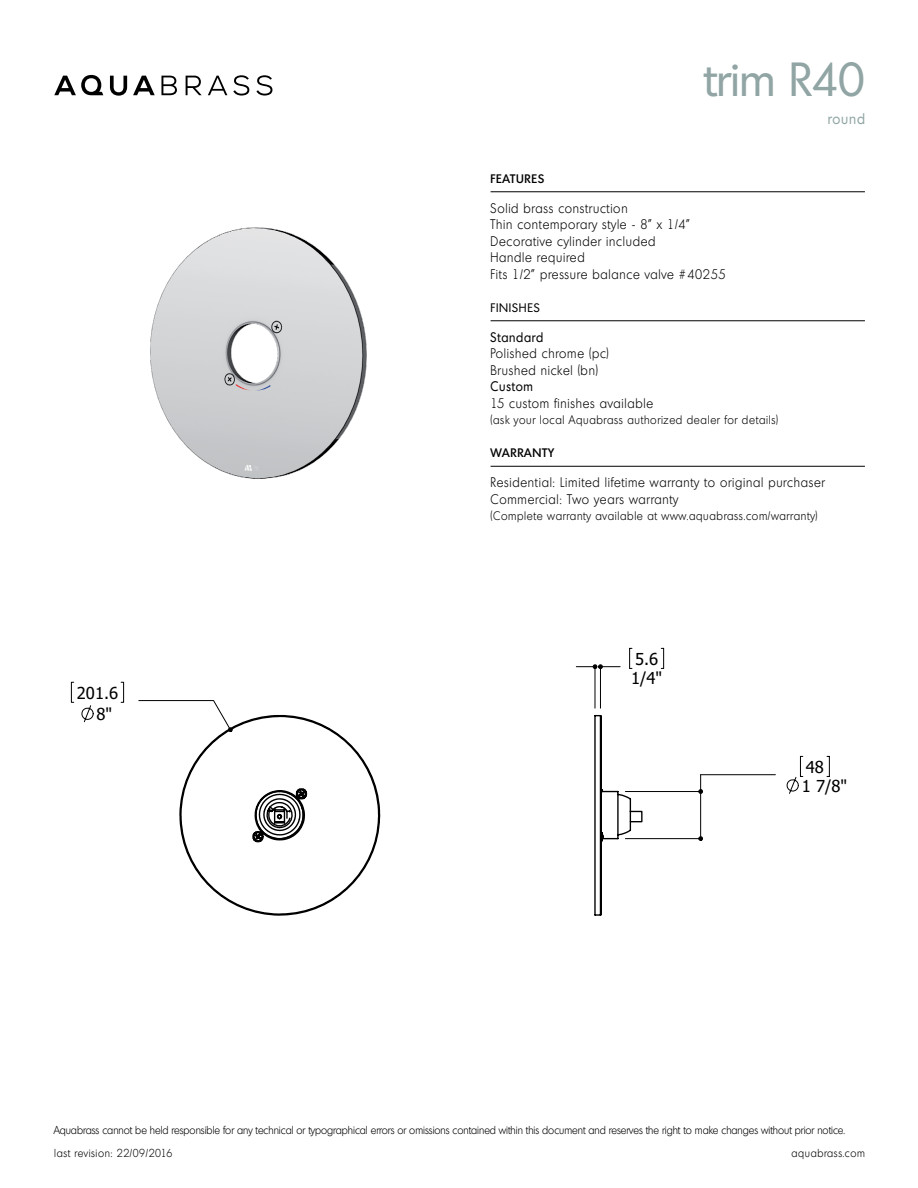
<style>
.page{position:relative;width:918px;height:1188px;background:#fff}
.page>*{position:absolute;margin:0;border:0;box-sizing:border-box;transform-origin:0 0}
.t1{font:46.5px "Montreal Serial";color:#91a5a5}
.t2{font:16.5px/18.9px "Tahoma";color:#000}
.t3{font:15px "Montreal Serial";letter-spacing:.06em;color:#91a5a5;scale:.9 1}
.t4{font:300 13.5px/16.5px "Montreal Serial";letter-spacing:.06em;color:#000;scale:.9 1}
.t5{font:13.5px "Montreal Serial";letter-spacing:.06em;color:#000;scale:.9 1}
.t6{font:300 12px "Montreal Serial";letter-spacing:.06em;color:#000;scale:.9 1}
.t7{font:500 12px "Montreal Serial";letter-spacing:.06em;color:#000}
.t8{font:12px "Montreal Serial";letter-spacing:.06em;color:#000}
.t9{font:300 11.25px "Montreal Serial";color:#000;scale:.9 1}
.t10{font:300 11.25px "Montreal Serial";letter-spacing:.06em;color:#000;scale:.9 1}
</style>
<div class="page">
<img style="left:150px;top:227px;width:217px;height:252px">
<hr style="left:491px;top:192px;width:374px;height:1px;background:#000">
<hr style="left:491px;top:321px;width:374px;height:1px;background:#000">
<hr style="left:491px;top:466px;width:374px;height:1px;background:#000">
<svg style="left:827px;top:756px;width:3px;height:21px"></svg>
<svg style="left:71px;top:648px;width:732px;height:268px"></svg>
<svg style="left:110px;top:76px;width:17px;height:20px"></svg>
<svg style="left:133px;top:76px;width:22px;height:19px"></svg>
<svg style="left:161px;top:76px;width:16px;height:19px"></svg>
<svg style="left:186px;top:76px;width:16px;height:19px"></svg>
<svg style="left:208px;top:76px;width:19px;height:19px"></svg>
<svg style="left:233px;top:75px;width:16px;height:21px"></svg>
<svg style="left:256px;top:75px;width:16px;height:21px"></svg>
<svg style="left:54px;top:75px;width:49px;height:20px"></svg>
<h1 class="t1" style="left:704px;top:49px;width:162px">trim R40</h1>
<p class="t3" style="left:828px;top:109px;width:43px">round</p>
<p class="t2" style="left:97px;top:681px;width:23px;line-height:21.5px;text-indent:-20px">201.6<br>8"</p>
<p class="t7" style="left:491px;top:171px;width:55px">FEATURES</p>
<p class="t4" style="left:491px;top:200px;width:263px">Solid brass construction<br>Thin contemporary style - 8” x 1/4”<br>Decorative cylinder included<br>Handle required<br>Fits 1/2” pressure balance valve #40255</p>
<p class="t8" style="left:491px;top:300px;width:51px">FINISHES</p>
<p class="t5" style="left:491px;top:328px;width:60px">Standard</p>
<p class="t4" style="left:491px;top:345px;width:133px">Polished chrome (pc)<br>Brushed nickel (bn)</p>
<p class="t5" style="left:491px;top:378px;width:49px">Custom</p>
<p class="t4" style="left:491px;top:395px;width:182px">15 custom finishes available</p>
<p class="t6" style="left:491px;top:413px;width:321px">(ask your local Aquabrass authorized dealer for details)</p>
<p class="t7" style="left:491px;top:445px;width:65px">WARRANTY</p>
<p class="t4" style="left:491px;top:474px;width:373px">Residential: Limited lifetime warranty to original purchaser<br>Commercial: Two years warranty</p>
<p class="t6" style="left:491px;top:509px;width:365px">(Complete warranty available at www.aquabrass.com/warranty)</p>
<p class="t2" style="left:631px;top:649px;width:33px">5.6<br>1/4"</p>
<p class="t2" style="left:802px;top:757px;width:47px">48<br>1 7/8"</p>
<p class="t9" style="left:54px;top:1123px;width:881px">Aquabrass cannot be held responsible for any technical or typographical errors or omissions contained within this document and reserves the right to make changes without prior notice.</p>
<p class="t10" style="left:54px;top:1146px;width:133px">last revision: 22/09/2016</p>
<p class="t10" style="left:792px;top:1146px;width:83px">aquabrass.com</p>
</div>
